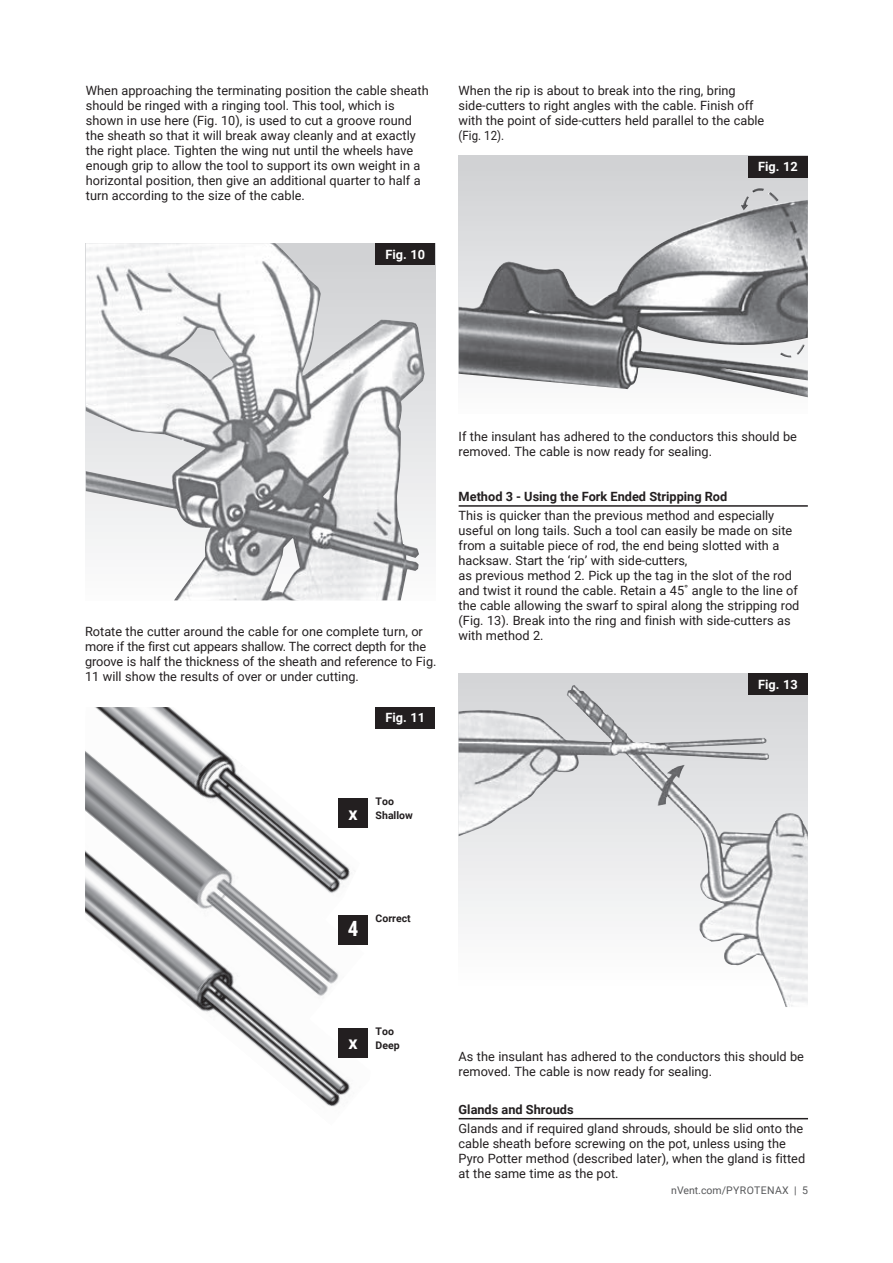
<style>
.page{position:relative;width:893px;height:1263px;background:#fff}
.page>*{position:absolute;margin:0;border:0;box-sizing:border-box;transform-origin:0 0}
.t1{font:700 21px "Roboto Condensed";color:#fff}
.t2{font:700 18px "Roboto";color:#fff}
.Para_Text{font:12.75px/15px "Roboto";color:#231f20}
.Header_3_10pt{font:700 12.75px "Roboto";color:#231f20}
.White_Text{font:700 12.75px "Roboto";color:#fff}
.Footnote_caption{font:700 10.5px/13.5px "Roboto";color:#231f20}
.t3{font:10.5px "Roboto";letter-spacing:.03em;color:#57585a}
</style>
<div class="page">
<div style="left:86px;top:243px;width:349px;height:357px;background:linear-gradient(to bottom,#cecfd2,#fbfbfc)"></div>
<img style="left:86px;top:243px;width:339px;height:357px">
<img style="left:95px;top:707px;width:86px;height:9px">
<img style="left:85px;top:716px;width:217px;height:113px">
<img style="left:85px;top:829px;width:283px;height:278px">
<div style="left:338px;top:798px;width:30px;height:30px;background:#231f20"></div>
<div style="left:338px;top:915px;width:30px;height:30px;background:#231f20"></div>
<div style="left:338px;top:1028px;width:30px;height:29px;background:#231f20"></div>
<div style="left:376px;top:243px;width:59px;height:22px;background:#231f20"></div>
<div style="left:376px;top:707px;width:59px;height:21px;background:#231f20"></div>
<hr style="left:459px;top:505px;width:349px;height:2px;background:#231f20">
<hr style="left:459px;top:1118px;width:349px;height:1px;background:#231f20">
<div style="left:459px;top:156px;width:349px;height:242px;background:#d2d3d5"></div>
<img style="left:459px;top:188px;width:349px;height:209px">
<div style="left:748px;top:156px;width:60px;height:21px;background:#231f20"></div>
<div style="left:459px;top:673px;width:289px;height:13px;background:#d4d5d7"></div>
<img style="left:459px;top:686px;width:349px;height:321px">
<div style="left:748px;top:673px;width:60px;height:22px;background:#231f20"></div>
<p class="Para_Text" style="left:86px;top:82px;width:344px">When approaching the terminating position the cable sheath should be ringed with a ringing tool. This tool, which is shown in use here (Fig. 10), is used to cut a groove round the sheath so that it will break away cleanly and at exactly the right place. Tighten the wing nut until the wheels have enough grip to allow the tool to support its own weight in a horizontal position, then give an additional quarter to half a turn according to the size of the cable.</p>
<p class="White_Text" style="left:386px;top:245px;width:41px">Fig. 10</p>
<p class="Para_Text" style="left:459px;top:82px;width:307px">When the rip is about to break into the ring, bring side-cutters to right angles with the cable. Finish off with the point of side-cutters held parallel to the cable (Fig. 12).</p>
<p class="White_Text" style="left:758px;top:158px;width:41px">Fig. 12</p>
<p class="Para_Text" style="left:85px;top:624px;width:353px">Rotate the cutter around the cable for one complete turn, or more if the first cut appears shallow. The correct depth for the groove is half the thickness of the sheath and reference to Fig.<br>11 will show the results of over or under cutting.</p>
<p class="White_Text" style="left:386px;top:709px;width:41px">Fig. 11</p>
<p class="Para_Text" style="left:459px;top:429px;width:340px">If the insulant has adhered to the conductors this should be removed. The cable is now ready for sealing.</p>
<p class="Header_3_10pt" style="left:459px;top:487px;width:270px">Method 3 - Using the Fork Ended Stripping Rod</p>
<p class="Para_Text" style="left:459px;top:508px;width:342px">This is quicker than the previous method and especially useful on long tails. Such a tool can easily be made on site from a suitable piece of rod, the end being slotted with a hacksaw. Start the ‘rip’ with side-cutters,<br>as previous method 2. Pick up the tag in the slot of the rod and twist it round the cable. Retain a 45˚ angle to the line of the cable allowing the swarf to spiral along the stripping rod (Fig. 13). Break into the ring and finish with side-cutters as with method 2.</p>
<p class="White_Text" style="left:758px;top:675px;width:41px">Fig. 13</p>
<p class="t2" style="left:348px;top:801px;width:11px">x</p>
<p class="Footnote_caption" style="left:376px;top:794px;width:39px">Too<br>Shallow</p>
<p class="t1" style="left:348px;top:913px;width:12px">4</p>
<p class="Footnote_caption" style="left:376px;top:911px;width:37px">Correct</p>
<p class="t2" style="left:348px;top:1030px;width:11px">x</p>
<p class="Footnote_caption" style="left:376px;top:1024px;width:26px">Too<br>Deep</p>
<p class="Para_Text" style="left:459px;top:1048px;width:347px">As the insulant has adhered to the conductors this should be removed. The cable is now ready for sealing.</p>
<p class="Header_3_10pt" style="left:459px;top:1100px;width:116px">Glands and Shrouds</p>
<p class="Para_Text" style="left:459px;top:1120px;width:348px">Glands and if required gland shrouds, should be slid onto the cable sheath before screwing on the pot, unless using the Pyro Potter method (described later), when the gland is fitted at the same time as the pot.</p>
<p class="t3" style="left:671px;top:1183px;width:138px">nVent.com/PYROTENAX | 5</p>
</div>
